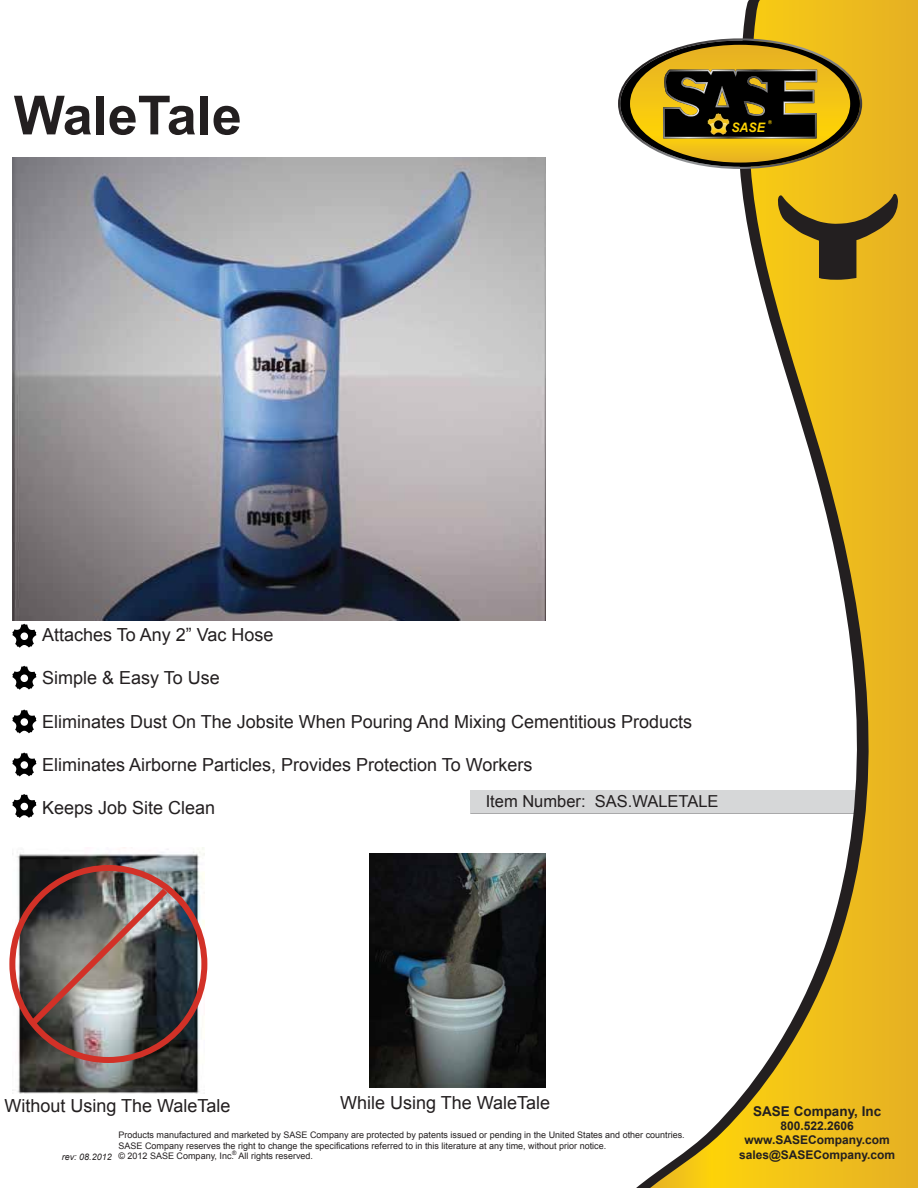
<style>
.page{position:relative;width:918px;height:1188px;background:#fff}
.page>*{position:absolute;margin:0;border:0;box-sizing:border-box;transform-origin:0 0}
.t1{font:700 54px "Arial";color:#231f20}
.t2{font:18px "Arial";color:#231f20}
.t3{font:16.5px "Arial";color:#231f20}
.t4{font:700 13.5px "Arial";color:#231f20}
.t5{font:italic 700 13.05px "Arial";color:#fed303;scale:.94 1}
.t6{font:700 12px/14.4px "Arial";color:#231f20;text-align:center}
.t7{font:9px/10.8px "Arial";color:#231f20}
.t8{font:italic 9px "Arial";color:#231f20}
.t9{font:6px "Arial";color:#231f20}
</style>
<div class="page">
<img style="left:12px;top:158px;width:533px;height:462px">
<div style="left:471px;top:790px;width:447px;height:24px;background:#d6d7d8"></div>
<svg style="left:650px;top:0;width:268px;height:1188px"></svg>
<svg style="left:618px;top:38px;width:244px;height:131px;background:#947e31"></svg>
<img style="left:370px;top:854px;width:175px;height:233px">
<img style="left:12px;top:847px;width:192px;height:246px">
<div style="left:9px;top:865px;width:198px;height:198px;border:6px solid #d23127;border-radius:50%"></div>
<svg style="left:24px;top:882px;width:150px;height:150px;background:#736a68"></svg>
<svg style="left:12px;top:624px;width:24px;height:24px"></svg>
<svg style="left:12px;top:666px;width:24px;height:24px"></svg>
<svg style="left:12px;top:709px;width:24px;height:24px"></svg>
<svg style="left:12px;top:752px;width:24px;height:24px"></svg>
<svg style="left:12px;top:794px;width:24px;height:24px"></svg>
<svg style="left:777px;top:192px;width:121px;height:88px;background:#a7861d"></svg>
<h1 class="t1" style="left:14px;top:79px;width:230px">WaleTale</h1>
<h3 class="t5" style="left:731px;top:119px;width:37px">SASE</h3>
<h2 class="t2" style="left:42px;top:623px;width:233px">Attaches To Any 2” Vac Hose</h2>
<h2 class="t2" style="left:42px;top:666px;width:179px">Simple &amp; Easy To Use</h2>
<h2 class="t2" style="left:42px;top:710px;width:651px">Eliminates Dust On The Jobsite When Pouring And Mixing Cementitious Products</h2>
<h2 class="t2" style="left:42px;top:753px;width:492px">Eliminates Airborne Particles, Provides Protection To Workers</h2>
<h2 class="t2" style="left:42px;top:796px;width:175px">Keeps Job Site Clean</h2>
<h3 class="t3" style="left:486px;top:790px;width:234px">Item Number: SAS.WALETALE</h3>
<h2 class="t2" style="left:4px;top:1094px;width:228px">Without Using The WaleTale</h2>
<h2 class="t2" style="left:340px;top:1091px;width:212px">While Using The WaleTale</h2>
<h3 class="t4" style="left:753px;top:1102px;width:130px">SASE Company, Inc</h3>
<h3 class="t6" style="left:745px;top:1119px;width:147px">800.522.2606 www.SASECompany.com</h3>
<p class="t7" style="left:118px;top:1129px;width:568px">Products manufactured and marketed by SASE Company are protected by patents issued or pending in the United States and other countries.<br>SASE Company reserves the right to change the specifications referred to in this literature at any time, without prior notice.<br>© 2012 SASE Company, Inc. All rights reserved.</p>
<p class="t9" style="left:232px;top:1149px;width:6px">®</p>
<h3 class="t6" style="left:739px;top:1148px;width:158px">sales@SASECompany.com</h3>
<p class="t8" style="left:62px;top:1151px;width:52px">rev: 08.2012</p>
</div>
